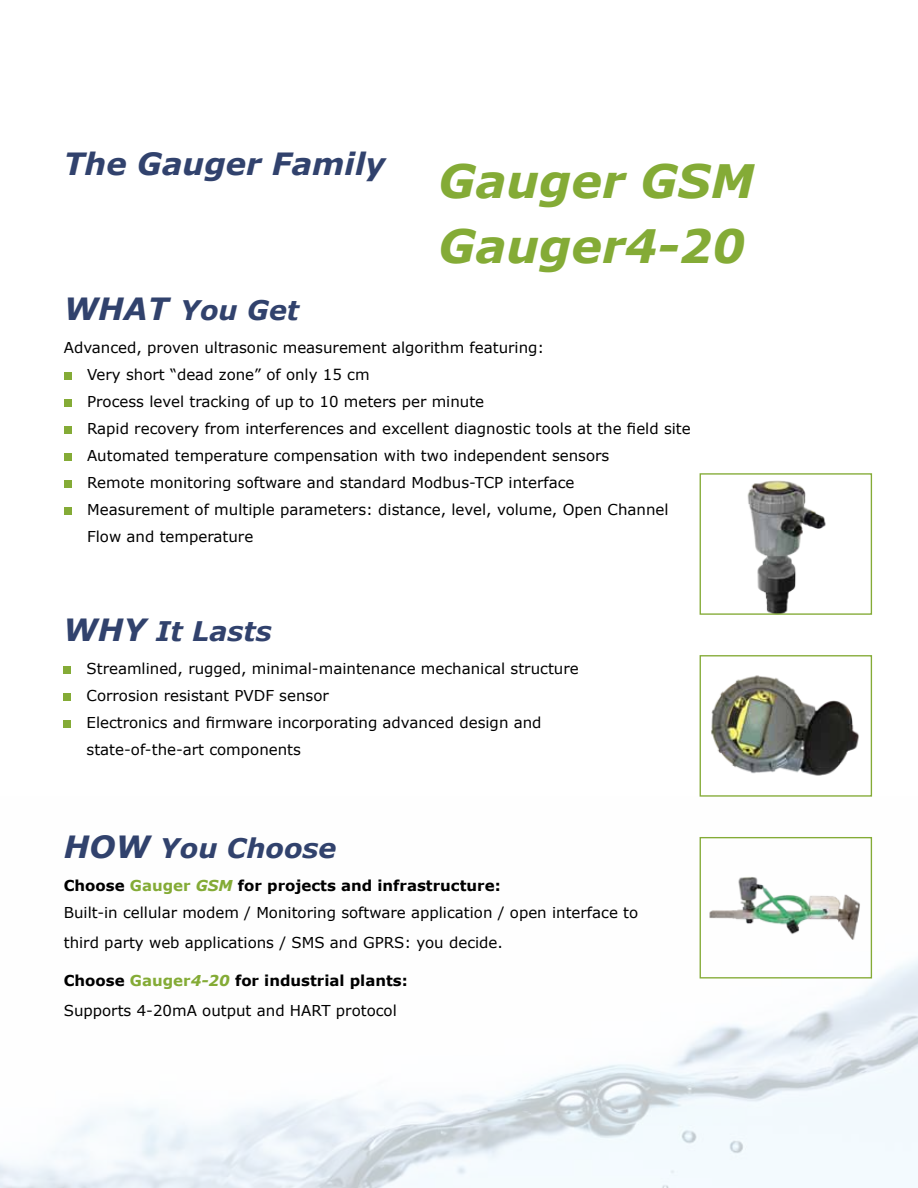
<style>
.page{position:relative;width:918px;height:1188px;background:#fff}
.page>*{position:absolute;margin:0;border:0;box-sizing:border-box;transform-origin:0 0}
.t1{font:italic 700 46.05px "Verdana";color:#84ab36}
.t2{font:italic 700 30.6px "Verdana";color:#31426d}
.t3{font:italic 700 27px "Verdana";color:#31426d}
.t4{font:15px/27px "Verdana";color:#000}
.s1{font-weight:700}
.s2{font-weight:700;color:#84ab36}
.s3{font-weight:700;font-style:italic;color:#84ab36}
</style>
<div class="page">
<img style="left:0;top:837px;width:918px;height:351px">
<img style="left:709px;top:875px;width:154px;height:66px">
<div style="left:700px;top:837px;width:172px;height:142px;border:1px solid #84ab36"></div>
<img style="left:747px;top:480px;width:79px;height:133px">
<div style="left:700px;top:473px;width:172px;height:142px;border:1px solid #84ab36"></div>
<img style="left:711px;top:675px;width:148px;height:101px">
<div style="left:700px;top:655px;width:172px;height:142px;border:1px solid #84ab36"></div>
<div style="left:64px;top:373px;width:7px;height:7px;background:#84ab36"></div>
<div style="left:64px;top:400px;width:7px;height:7px;background:#84ab36"></div>
<div style="left:64px;top:427px;width:7px;height:7px;background:#84ab36"></div>
<div style="left:64px;top:454px;width:7px;height:7px;background:#84ab36"></div>
<div style="left:64px;top:481px;width:7px;height:7px;background:#84ab36"></div>
<div style="left:64px;top:508px;width:7px;height:7px;background:#84ab36"></div>
<div style="left:63px;top:667px;width:8px;height:7px;background:#84ab36"></div>
<div style="left:63px;top:694px;width:8px;height:7px;background:#84ab36"></div>
<div style="left:63px;top:721px;width:8px;height:7px;background:#84ab36"></div>
<h2 class="t2" style="left:64px;top:142px;width:323px">The Gauger Family</h2>
<h1 class="t1" style="left:438px;top:149px;width:317px">Gauger GSM</h1>
<h1 class="t1" style="left:438px;top:214px;width:308px">Gauger4-20</h1>
<h2 class="t2" style="left:64px;top:287px;width:106px">WHAT</h2>
<p class="t4" style="left:87px;top:334px;width:605px;text-indent:-23px">Advanced, proven ultrasonic measurement algorithm featuring:<br>Very short “dead zone” of only 15 cm<br>Process level tracking of up to 10 meters per minute<br>Rapid recovery from interferences and excellent diagnostic tools at the field site Automated temperature compensation with two independent sensors<br>Remote monitoring software and standard Modbus-TCP interface<br>Measurement of multiple parameters: distance, level, volume, Open Channel Flow and temperature</p>
<h3 class="t3" style="left:180px;top:291px;width:121px">You Get</h3>
<h2 class="t2" style="left:63px;top:608px;width:84px">WHY</h2>
<p class="t4" style="left:87px;top:655px;width:494px">Streamlined, rugged, minimal-maintenance mechanical structure Corrosion resistant PVDF sensor<br>Electronics and firmware incorporating advanced design and state-of-the-art components</p>
<h3 class="t3" style="left:156px;top:612px;width:117px">It Lasts</h3>
<h2 class="t2" style="left:64px;top:825px;width:88px">HOW</h2>
<p class="t4" style="left:64px;top:872px;width:576px"><span class="s1">Choose</span> <span class="s2">Gauger</span> <span class="s3">GSM</span> <span class="s1">for projects and infrastructure:<br></span>Built-in cellular modem / Monitoring software application / open interface to</p>
<p class="t4" style="left:64px;top:929px;width:441px">third party web applications / SMS and GPRS: you decide.</p>
<p class="t4" style="left:64px;top:965px;width:346px;line-height:30px"><span class="s1">Choose</span> <span class="s2">Gauger</span><span class="s3">4-20</span> <span class="s1">for industrial plants:<br></span>Supports 4-20mA output and HART protocol</p>
<h3 class="t3" style="left:160px;top:829px;width:178px">You Choose</h3>
</div>
